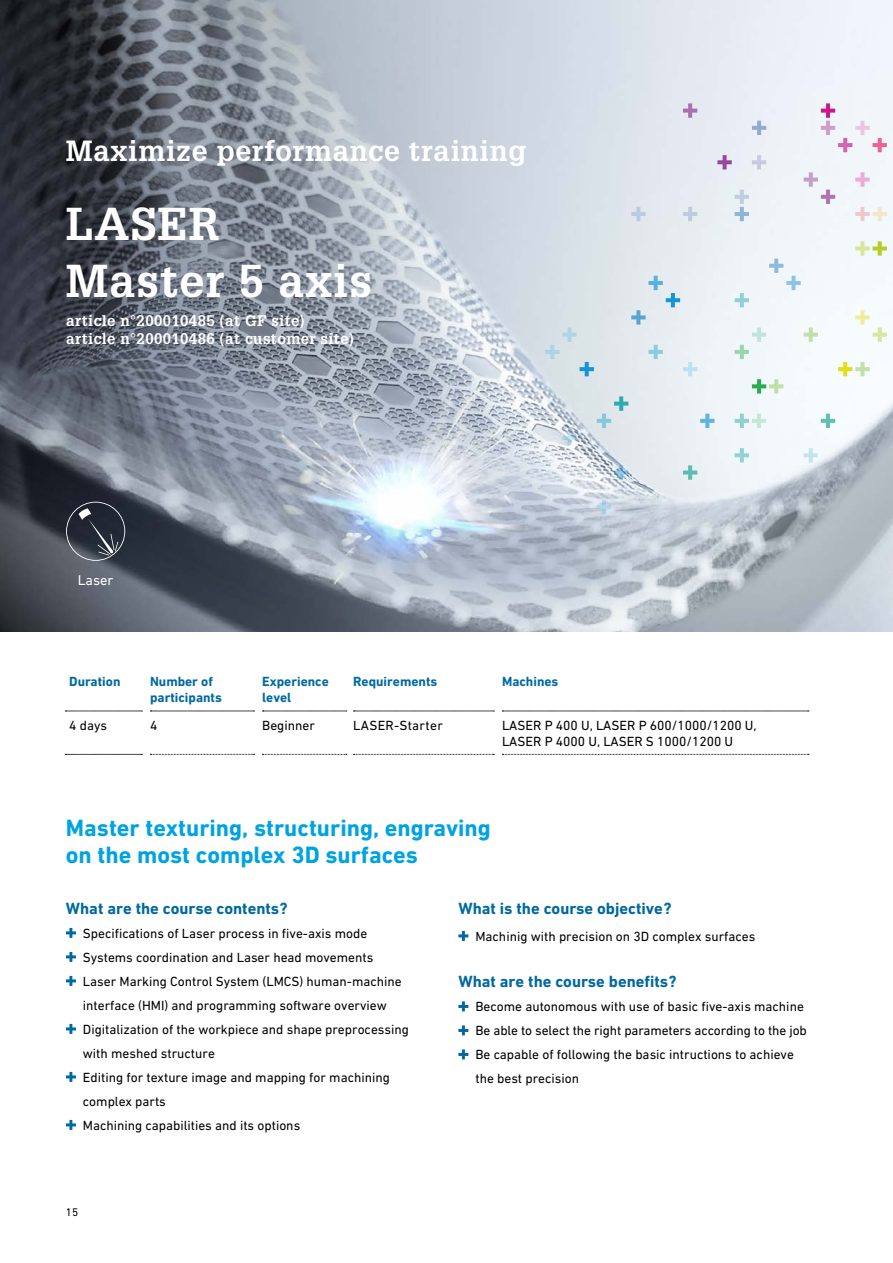
<style>
.page{position:relative;width:893px;height:1263px;background:#fff}
.page>*{position:absolute;margin:0;border:0;box-sizing:border-box;transform-origin:0 0}
.t1{font:700 45px/57px "Glypha LT Pro";letter-spacing:.025em;color:#fff}
.t2{font:700 28.5px "Glypha LT Pro";letter-spacing:.025em;color:#fff}
.t3{font:700 24px/27px "DIN Next W1 G";color:#00a3e2}
.t4{font:700 16.5px "DIN Next W1 G";color:#0069a0}
.t5{font:700 15px/18px "Glypha LT Pro";letter-spacing:.025em;color:#fff}
.t6{font:14.4px "DIN Next W1 G";color:#fff}
.t7{font:13.5px/24px "DIN Next W1 G";color:#000}
.t8{font:700 13.5px/16.2px "DIN Next W1 G";color:#0069a0}
.t9{font:13.5px "DIN Next W1 G";letter-spacing:.025em;color:#000}
.t10{font:11.25px "DIN Next W1 G";color:#000}
</style>
<div class="page">
<img style="left:0;top:0;width:893px;height:631px">
<svg style="left:683px;top:103px;width:14px;height:15px"></svg>
<svg style="left:752px;top:121px;width:14px;height:14px"></svg>
<svg style="left:821px;top:103px;width:66px;height:49px"></svg>
<svg style="left:717px;top:155px;width:15px;height:14px"></svg>
<svg style="left:752px;top:155px;width:14px;height:14px"></svg>
<svg style="left:855px;top:172px;width:15px;height:15px"></svg>
<svg style="left:804px;top:172px;width:31px;height:32px"></svg>
<svg style="left:631px;top:207px;width:15px;height:14px"></svg>
<svg style="left:683px;top:207px;width:14px;height:14px"></svg>
<svg style="left:735px;top:190px;width:14px;height:31px"></svg>
<svg style="left:855px;top:207px;width:32px;height:14px"></svg>
<svg style="left:855px;top:241px;width:32px;height:15px"></svg>
<svg style="left:769px;top:259px;width:32px;height:31px"></svg>
<svg style="left:735px;top:293px;width:14px;height:14px"></svg>
<svg style="left:631px;top:276px;width:49px;height:49px;background:#d1e1eb"></svg>
<svg style="left:804px;top:327px;width:14px;height:15px"></svg>
<svg style="left:855px;top:310px;width:32px;height:32px"></svg>
<svg style="left:648px;top:345px;width:15px;height:14px"></svg>
<svg style="left:735px;top:327px;width:31px;height:32px"></svg>
<svg style="left:545px;top:327px;width:49px;height:49px;background:#cddee5"></svg>
<svg style="left:683px;top:362px;width:14px;height:14px"></svg>
<svg style="left:838px;top:362px;width:32px;height:14px"></svg>
<svg style="left:752px;top:379px;width:31px;height:15px"></svg>
<svg style="left:597px;top:396px;width:31px;height:32px"></svg>
<svg style="left:700px;top:414px;width:15px;height:14px"></svg>
<svg style="left:735px;top:414px;width:31px;height:14px"></svg>
<svg style="left:821px;top:414px;width:14px;height:14px"></svg>
<svg style="left:562px;top:431px;width:15px;height:14px"></svg>
<svg style="left:735px;top:448px;width:14px;height:14px"></svg>
<svg style="left:804px;top:448px;width:14px;height:14px"></svg>
<svg style="left:614px;top:465px;width:14px;height:15px"></svg>
<svg style="left:683px;top:465px;width:14px;height:15px"></svg>
<svg style="left:597px;top:500px;width:14px;height:14px"></svg>
<svg style="left:262px;top:711px;width:85px;height:1px"></svg>
<svg style="left:353px;top:711px;width:141px;height:1px"></svg>
<svg style="left:262px;top:754px;width:85px;height:1px"></svg>
<svg style="left:353px;top:754px;width:141px;height:1px"></svg>
<svg style="left:150px;top:711px;width:104px;height:1px"></svg>
<svg style="left:150px;top:754px;width:104px;height:1px"></svg>
<svg style="left:65px;top:711px;width:77px;height:1px"></svg>
<svg style="left:65px;top:754px;width:77px;height:1px"></svg>
<svg style="left:502px;top:711px;width:307px;height:1px"></svg>
<svg style="left:502px;top:754px;width:307px;height:1px"></svg>
<svg style="left:66px;top:928px;width:10px;height:10px"></svg>
<svg style="left:66px;top:952px;width:10px;height:10px"></svg>
<svg style="left:66px;top:976px;width:10px;height:10px"></svg>
<svg style="left:66px;top:1024px;width:10px;height:10px"></svg>
<svg style="left:66px;top:1072px;width:10px;height:10px"></svg>
<svg style="left:66px;top:1120px;width:10px;height:10px"></svg>
<svg style="left:458px;top:931px;width:10px;height:10px"></svg>
<svg style="left:458px;top:1001px;width:10px;height:10px"></svg>
<svg style="left:458px;top:1025px;width:10px;height:10px"></svg>
<svg style="left:458px;top:1049px;width:10px;height:10px"></svg>
<svg style="left:66px;top:502px;width:59px;height:59px;background:#3e434d"></svg>
<h2 class="t2" style="left:66px;top:133px;width:462px">Maximize performance training</h2>
<h1 class="t1" style="left:66px;top:194px;width:308px">LASER<br>Master 5 axis</h1>
<p class="t5" style="left:66px;top:312px;width:289px">article n°200010485 (at GF site) article n°200010486 (at customer site)</p>
<p class="t6" style="left:78px;top:571px;width:37px">Laser</p>
<p class="t8" style="left:69px;top:673px;width:53px">Duration</p>
<p class="t8" style="left:150px;top:673px;width:73px">Number of participants</p>
<p class="t8" style="left:262px;top:673px;width:68px">Experience level</p>
<p class="t8" style="left:353px;top:673px;width:86px">Requirements</p>
<p class="t8" style="left:502px;top:673px;width:58px">Machines</p>
<p class="t7" style="left:69px;top:713px;width:39px">4 days</p>
<p class="t7" style="left:150px;top:713px;width:9px">4</p>
<p class="t7" style="left:262px;top:713px;width:54px">Beginner</p>
<p class="t9" style="left:353px;top:717px;width:91px">LASER-Starter</p>
<p class="t7" style="left:502px;top:717px;width:256px;line-height:16.2px">LASER P 400 U, LASER P 600/1000/1200 U,<br>LASER P 4000 U, LASER S 1000/1200 U</p>
<h3 class="t3" style="left:66px;top:814px;width:426px">Master texturing, structuring, engraving on the most complex 3D surfaces</h3>
<p class="t4" style="left:66px;top:899px;width:223px">What are the course contents?</p>
<p class="t7" style="left:83px;top:921px;width:328px">Specifications of Laser process in five-axis mode Systems coordination and Laser head movements Laser Marking Control System (LMCS) human-machine interface (HMI) and programming software overview Digitalization of the workpiece and shape preprocessing with meshed structure<br>Editing for texture image and mapping for machining complex parts<br>Machining capabilities and its options</p>
<p class="t10" style="left:66px;top:1206px;width:14px">15</p>
<p class="t4" style="left:458px;top:899px;width:215px">What is the course objective?</p>
<p class="t7" style="left:475px;top:924px;width:282px">Machinig with precision on 3D complex surfaces</p>
<p class="t4" style="left:458px;top:972px;width:220px">What are the course benefits?</p>
<p class="t7" style="left:475px;top:995px;width:333px">Become autonomous with use of basic five-axis machine Be able to select the right parameters according to the job Be capable of following the basic intructions to achieve the best precision</p>
</div>
